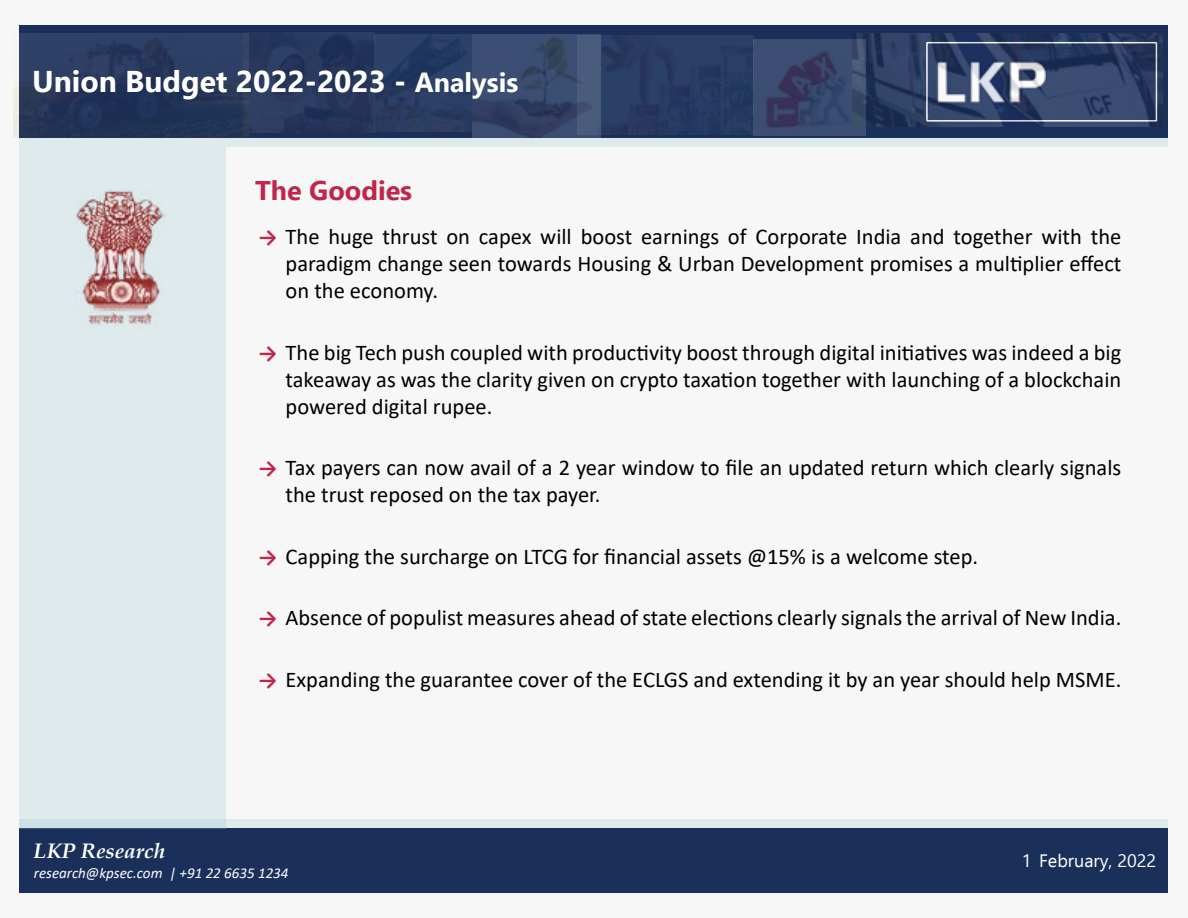
<style>
.page{position:relative;width:1188px;height:918px;background:#f7f7f7}
.page>*{position:absolute;margin:0;border:0;box-sizing:border-box;transform-origin:0 0}
.t1{font:700 30px "Ebrima";color:#fff}
.t2{font:700 27px "Ebrima";color:#c0264b}
.t3{font:22.5px/27px "Calibri";color:#000;text-align:justify}
.t4{font:italic 700 21px "Book Antiqua";color:#fff}
.t5{font:18px "Ebrima";color:#fff}
.t6{font:italic 15px "Calibri";color:#fff}
.s1{font-size:27px}
.s2{font-weight:700;font-size:21px;color:#c0264b}
</style>
<div class="page">
<div style="left:20px;top:26px;width:1148px;height:112px;background:#1a305b"></div>
<div style="left:20px;top:828px;width:1148px;height:65px;background:#1a305b"></div>
<div style="left:20px;top:138px;width:1148px;height:9px;background:#dfeaed"></div>
<img style="left:600px;top:35px;width:153px;height:99px">
<img style="left:473px;top:34px;width:127px;height:104px">
<img style="left:375px;top:35px;width:96px;height:96px">
<img style="left:249px;top:33px;width:126px;height:100px">
<img style="left:753px;top:40px;width:113px;height:96px">
<img style="left:14px;top:33px;width:235px;height:105px">
<img style="left:852px;top:33px;width:310px;height:94px">
<div style="left:20px;top:819px;width:1148px;height:9px;background:#dfeaed"></div>
<div style="left:20px;top:147px;width:206px;height:681px;background:#dfeaed"></div>
<img style="left:76px;top:189px;width:88px;height:137px">
<h1 class="t1" style="left:32px;top:58px;width:488px">Union Budget 2022-2023 - <span class="s1">Analysis</span></h1>
<p class="t2" style="left:255px;top:169px;width:159px">The Goodies</p>
<p class="t3" style="left:286px;top:223px;width:837px;text-indent:-27px"><span class="s2">→</span> The huge thrust on capex will boost earnings of Corporate India and together with the paradigm change seen towards Housing &amp; Urban Development promises a multiplier effect on the economy.</p>
<p class="t3" style="left:286px;top:338px;width:837px;text-indent:-27px"><span class="s2">→</span> The big Tech push coupled with productivity boost through digital initiatives was indeed a big takeaway as was the clarity given on crypto taxation together with launching of a blockchain powered digital rupee.</p>
<p class="t3" style="left:286px;top:454px;width:837px;text-indent:-27px"><span class="s2">→</span> Tax payers can now avail of a 2 year window to file an updated return which clearly signals the trust reposed on the tax payer.</p>
<p class="t3" style="left:259px;top:542px;width:721px"><span class="s2">→</span> Capping the surcharge on LTCG for financial assets @15% is a welcome step.</p>
<p class="t3" style="left:259px;top:604px;width:864px"><span class="s2">→</span> Absence of populist measures ahead of state elections clearly signals the arrival of New India.</p>
<p class="t3" style="left:259px;top:665px;width:864px"><span class="s2">→</span> Expanding the guarantee cover of the ECLGS and extending it by an year should help MSME.</p>
<p class="t4" style="left:34px;top:837px;width:133px">LKP Research</p>
<p class="t6" style="left:34px;top:863px;width:256px">research@kpsec.com | +91 22 6635 1234</p>
<p class="t5" style="left:1022px;top:848px;width:136px">1 February, 2022</p>
</div>
